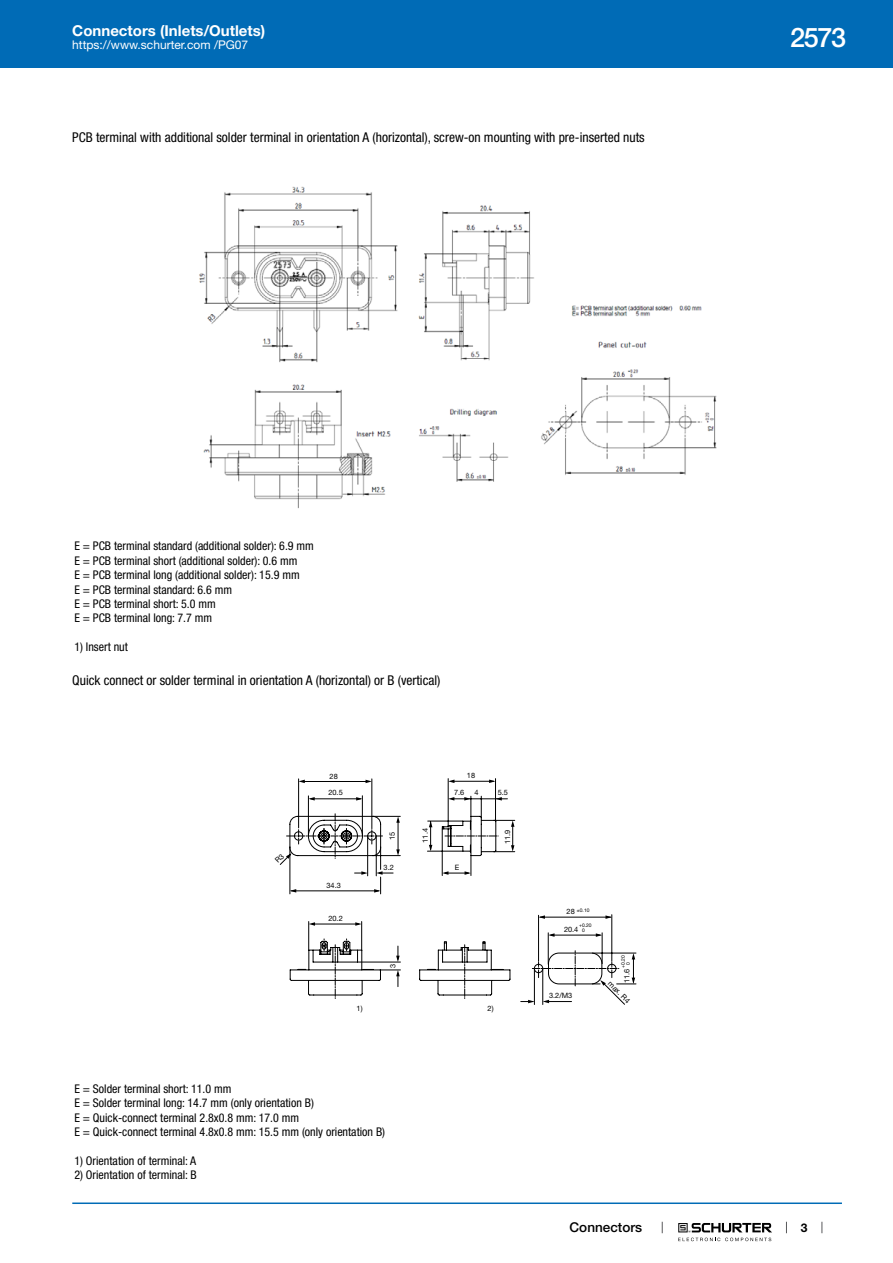
<style>
.page{position:relative;width:893px;height:1263px;background:#fff}
.page>*{position:absolute;margin:0;border:0;box-sizing:border-box;transform-origin:0 0}
.t1{font:500 27px "Helvetica Neue LT";color:#fff}
.t2{font:700 15px "Helvetica Neue LT";color:#fff}
.t3{font:condensed 13.5px "Helvetica Neue LT";color:#000}
.t4{font:500 13.5px "Helvetica Neue LT";color:#000}
.t5{font:condensed 12px/14.4px "Helvetica Neue LT";color:#000}
.t6{font:12px "Helvetica Neue LT";color:#fff}
.t7{font:700 12px "Helvetica Neue LT";color:#000}
.t8{font:7.35px "Helvetica Neue LT";color:#000}
.t9{font:4.95px "Helvetica Neue LT";color:#000}
</style>
<div class="page">
<svg style="left:678px;top:1223px;width:94px;height:18px"></svg>
<div style="left:0;top:0;width:893px;height:68px;background:#006bb6"></div>
<img style="left:199px;top:186px;width:518px;height:323px">
<svg style="left:298px;top:778px;width:338px;height:227px"></svg>
<svg style="left:366px;top:780px;width:6px;height:3px"></svg>
<svg style="left:298px;top:780px;width:7px;height:3px"></svg>
<svg style="left:464px;top:797px;width:7px;height:3px"></svg>
<svg style="left:448px;top:797px;width:6px;height:3px"></svg>
<svg style="left:495px;top:797px;width:7px;height:3px"></svg>
<svg style="left:356px;top:797px;width:6px;height:3px"></svg>
<svg style="left:308px;top:797px;width:7px;height:3px"></svg>
<svg style="left:511px;top:820px;width:3px;height:7px"></svg>
<svg style="left:511px;top:845px;width:3px;height:6px"></svg>
<svg style="left:489px;top:779px;width:6px;height:4px"></svg>
<svg style="left:448px;top:779px;width:6px;height:4px"></svg>
<svg style="left:605px;top:915px;width:7px;height:4px"></svg>
<svg style="left:539px;top:915px;width:6px;height:4px"></svg>
<svg style="left:596px;top:933px;width:6px;height:4px"></svg>
<svg style="left:548px;top:933px;width:7px;height:4px"></svg>
<svg style="left:528px;top:1000px;width:6px;height:3px"></svg>
<svg style="left:543px;top:1000px;width:6px;height:3px"></svg>
<svg style="left:632px;top:953px;width:3px;height:6px"></svg>
<svg style="left:632px;top:977px;width:3px;height:7px"></svg>
<svg style="left:532px;top:951px;width:87px;height:35px"></svg>
<hr style="left:72px;top:1202px;width:770px;height:2px;background:#006bb6">
<svg style="left:279px;top:814px;width:219px;height:184px"></svg>
<p class="t2" style="left:72px;top:21px;width:195px">Connectors (Inlets/Outlets)</p>
<p class="t6" style="left:72px;top:38px;width:178px">https://www.schurter.com /PG07</p>
<p class="t3" style="left:72px;top:130px;width:574px">PCB terminal with additional solder terminal in orientation A (horizontal), screw-on mounting with pre-inserted nuts</p>
<h1 class="t1" style="left:790px;top:21px;width:57px">2573</h1>
<p class="t5" style="left:74px;top:539px;width:241px">E = PCB terminal standard (additional solder): 6.9 mm E = PCB terminal short (additional solder): 0.6 mm<br>E = PCB terminal long (additional solder): 15.9 mm<br>E = PCB terminal standard: 6.6 mm<br>E = PCB terminal short: 5.0 mm<br>E = PCB terminal long: 7.7 mm</p>
<p class="t5" style="left:74px;top:640px;width:55px">1) Insert nut</p>
<p class="t3" style="left:72px;top:672px;width:370px">Quick connect or solder terminal in orientation A (horizontal) or B (vertical)</p>
<p class="t8" style="left:330px;top:772px;width:10px">28</p>
<p class="t8" style="left:328px;top:788px;width:16px">20.5</p>
<p class="t8" style="left:467px;top:771px;width:10px">18</p>
<p class="t8" style="left:454px;top:788px;width:12px">7.6</p>
<p class="t8" style="left:474px;top:788px;width:6px">4</p>
<p class="t8" style="left:498px;top:788px;width:12px">5.5</p>
<p class="t8" style="left:388px;top:840px;width:10px;rotate:-90deg">15</p>
<p class="t8" style="left:421px;top:843px;width:16px;rotate:-90deg">11.4</p>
<p class="t8" style="left:503px;top:844px;width:16px;rotate:-90deg">11.9</p>
<p class="t8" style="left:327px;top:881px;width:16px">34.3</p>
<p class="t8" style="left:328px;top:913px;width:16px">20.2</p>
<p class="t8" style="left:384px;top:863px;width:12px">3.2</p>
<p class="t8" style="left:455px;top:863px;width:6px">E</p>
<p class="t8" style="left:389px;top:968px;width:6px;rotate:-90deg">3</p>
<p class="t8" style="left:357px;top:1004px;width:8px">1)</p>
<p class="t8" style="left:488px;top:1004px;width:8px">2)</p>
<p class="t5" style="left:74px;top:1081px;width:312px">E = Solder terminal short: 11.0 mm<br>E = Solder terminal long: 14.7 mm (only orientation B)<br>E = Quick-connect terminal 2.8x0.8 mm: 17.0 mm<br>E = Quick-connect terminal 4.8x0.8 mm: 15.5 mm (only orientation B)</p>
<p class="t5" style="left:74px;top:1153px;width:123px">1) Orientation of terminal: A</p>
<p class="t5" style="left:74px;top:1168px;width:124px">2) Orientation of terminal: B</p>
<p class="t9" style="left:577px;top:907px;width:14px">±0.10</p>
<p class="t9" style="left:582px;top:927px;width:4px">0</p>
<p class="t8" style="left:567px;top:907px;width:10px">28</p>
<p class="t9" style="left:579px;top:922px;width:14px">+0.20</p>
<p class="t8" style="left:564px;top:925px;width:16px">20.4</p>
<p class="t8" style="left:549px;top:991px;width:25px">3.2/M3</p>
<p class="t9" style="left:620px;top:968px;width:14px;rotate:-90deg">+0.20</p>
<p class="t9" style="left:625px;top:965px;width:4px;rotate:-90deg">0</p>
<p class="t8" style="left:623px;top:983px;width:16px;rotate:-90deg">11.6</p>
<p class="t8" style="left:613px;top:979px;width:29px;rotate:45deg">max. R4</p>
<p class="t4" style="left:570px;top:1219px;width:74px">Connectors</p>
<p class="t7" style="left:801px;top:1220px;width:8px">3</p>
</div>
